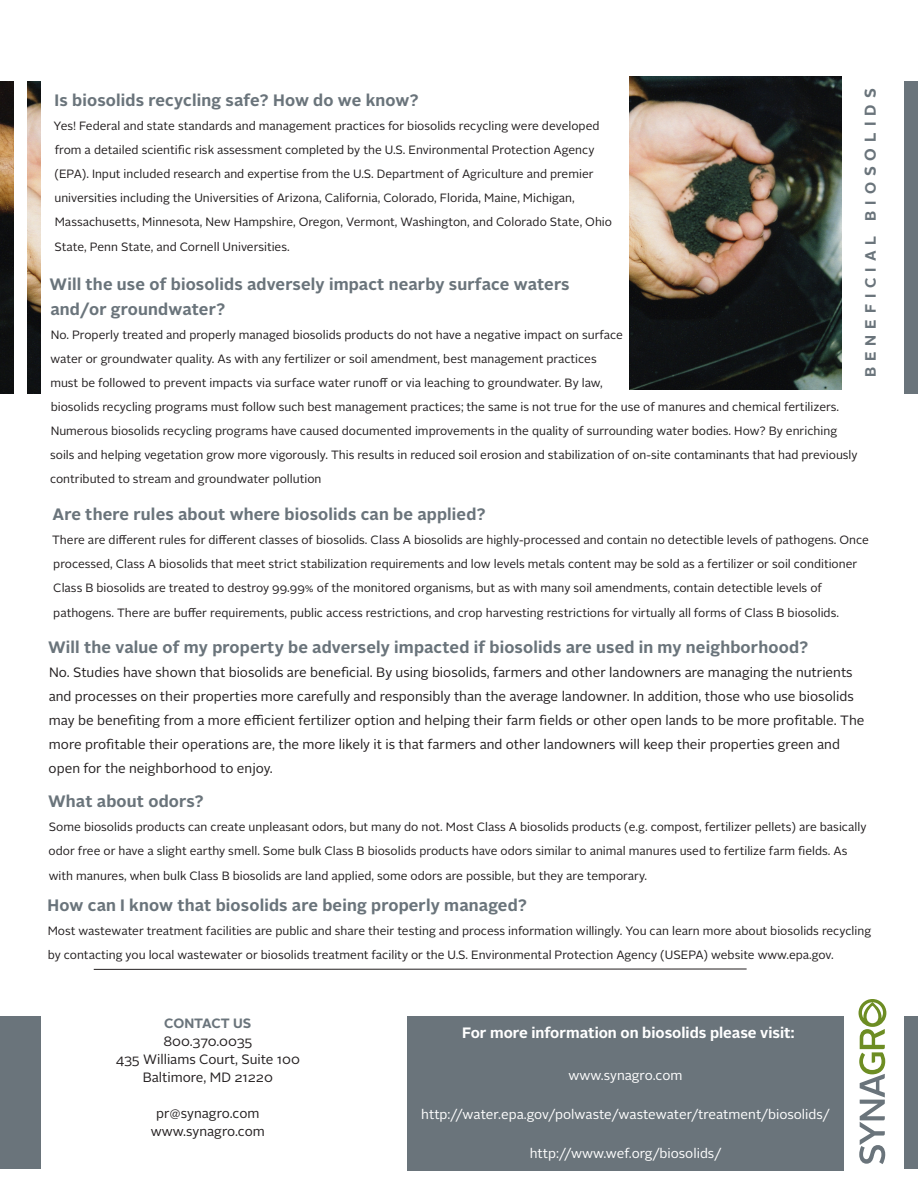
<style>
.page{position:relative;width:918px;height:1188px;background:#fff}
.page>*{position:absolute;margin:0;border:0;box-sizing:border-box;transform-origin:0 0}
.t1{font:700 16.5px "Alright Sans";letter-spacing:.01em;color:#6a747b}
.t2{font:700 15px "Alright Sans";color:#fff}
.t3{font:700 15px "Alright Sans";letter-spacing:.39em;color:#6a747b}
.t4{font:13.5px/24px "Alright Sans";color:#231f20}
.t5{font:13.5px "Alright Sans";color:#fff}
.t6{font:700 13.5px "Alright Sans";letter-spacing:-.005em;color:#6a747b}
.t7{font:12px/24px "Alright Sans";color:#231f20}
.s1{font-size:15.6px}
</style>
<div class="page">
<img style="left:0;top:81px;width:14px;height:313px">
<img style="left:27px;top:81px;width:13px;height:313px">
<img style="left:630px;top:76px;width:211px;height:313px">
<div style="left:904px;top:81px;width:14px;height:313px;background:#6a747b"></div>
<div style="left:904px;top:1016px;width:14px;height:153px;background:#6a747b"></div>
<div style="left:0;top:1016px;width:40px;height:153px;background:#6a747b"></div>
<svg style="left:859px;top:999px;width:27px;height:165px"></svg>
<hr style="left:94px;top:969px;width:653px;height:1px;background:#231f20">
<div style="left:407px;top:1016px;width:436px;height:154px;background:#6a747b"></div>
<p class="t3" style="left:860px;top:377px;width:290px;rotate:-90deg">BENEFICIAL BIO<span class="s1">SOLIDS</span></p>
<p class="t1" style="left:55px;top:89px;width:366px">Is biosolids recycling safe? How do we know?</p>
<p class="t7" style="left:54px;top:114px;width:560px">Yes! Federal and state standards and management practices for biosolids recycling were developed from a detailed scientific risk assessment completed by the U.S. Environmental Protection Agency (EPA). Input included research and expertise from the U.S. Department of Agriculture and premier universities including the Universities of Arizona, California, Colorado, Florida, Maine, Michigan, Massachusetts, Minnesota, New Hampshire, Oregon, Vermont, Washington, and Colorado State, Ohio</p>
<p class="t7" style="left:55px;top:236px;width:237px">State, Penn State, and Cornell Universities.</p>
<p class="t1" style="left:50px;top:272px;width:522px">Will the use of biosolids adversely impact nearby surface waters</p>
<p class="t1" style="left:50px;top:298px;width:177px">and/or groundwater?</p>
<p class="t7" style="left:51px;top:323px;width:574px">No. Properly treated and properly managed biosolids products do not have a negative impact on surface</p>
<p class="t7" style="left:50px;top:347px;width:548px">water or groundwater quality. As with any fertilizer or soil amendment, best management practices</p>
<p class="t7" style="left:50px;top:371px;width:554px">must be followed to prevent impacts via surface water runoff or via leaching to groundwater. By law,</p>
<p class="t7" style="left:51px;top:395px;width:790px">biosolids recycling programs must follow such best management practices; the same is not true for the use of manures and chemical fertilizers.</p>
<p class="t7" style="left:50px;top:419px;width:809px">Numerous biosolids recycling programs have caused documented improvements in the quality of surrounding water bodies. How? By enriching soils and helping vegetation grow more vigorously. This results in reduced soil erosion and stabilization of on-site contaminants that had previously contributed to stream and groundwater pollution</p>
<p class="t1" style="left:52px;top:502px;width:435px">Are there rules about where biosolids can be applied?</p>
<p class="t7" style="left:52px;top:528px;width:818px">There are different rules for different classes of biosolids. Class A biosolids are highly-processed and contain no detectible levels of pathogens. Once processed, Class A biosolids that meet strict stabilization requirements and low levels metals content may be sold as a fertilizer or soil conditioner<br>Class B biosolids are treated to destroy 99.99% of the monitored organisms, but as with many soil amendments, contain detectible levels of</p>
<p class="t7" style="left:53px;top:601px;width:787px">pathogens. There are buffer requirements, public access restrictions, and crop harvesting restrictions for virtually all forms of Class B biosolids.</p>
<p class="t1" style="left:48px;top:636px;width:762px">Will the value of my property be adversely impacted if biosolids are used in my neighborhood?</p>
<p class="t4" style="left:49px;top:661px;width:817px">No. Studies have shown that biosolids are beneficial. By using biosolids, farmers and other landowners are managing the nutrients and processes on their properties more carefully and responsibly than the average landowner. In addition, those who use biosolids may be benefiting from a more efficient fertilizer option and helping their farm fields or other open lands to be more profitable. The more profitable their operations are, the more likely it is that farmers and other landowners will keep their properties green and open for the neighborhood to enjoy.</p>
<p class="t1" style="left:48px;top:789px;width:157px">What about odors?</p>
<p class="t7" style="left:49px;top:815px;width:819px">Some biosolids products can create unpleasant odors, but many do not. Most Class A biosolids products (e.g. compost, fertilizer pellets) are basically odor free or have a slight earthy smell. Some bulk Class B biosolids products have odors similar to animal manures used to fertilize farm fields. As</p>
<p class="t7" style="left:49px;top:864px;width:600px">with manures, when bulk Class B biosolids are land applied, some odors are possible, but they are temporary.</p>
<p class="t1" style="left:48px;top:894px;width:481px">How can I know that biosolids are being properly managed?</p>
<p class="t7" style="left:48px;top:919px;width:825px">Most wastewater treatment facilities are public and share their testing and process information willingly. You can learn more about biosolids recycling by contacting you local wastewater or biosolids treatment facility or the U.S. Environmental Protection Agency (USEPA) website www.epa.gov.</p>
<p class="t6" style="left:164px;top:1013px;width:89px">CONTACT US</p>
<p class="t4" style="left:163px;top:1029px;width:91px">800.370.0035</p>
<p class="t4" style="left:116px;top:1047px;width:186px">435 Williams Court, Suite 100</p>
<p class="t4" style="left:143px;top:1065px;width:132px">Baltimore, MD 21220</p>
<p class="t4" style="left:156px;top:1101px;width:105px">pr@synagro.com</p>
<p class="t4" style="left:151px;top:1119px;width:116px">www.synagro.com</p>
<p class="t2" style="left:462px;top:1022px;width:334px">For more information on biosolids please visit:</p>
<p class="t5" style="left:568px;top:1066px;width:116px">www.synagro.com</p>
<p class="t5" style="left:421px;top:1105px;width:410px">http://water.epa.gov/polwaste/wastewater/treatment/biosolids/</p>
<p class="t5" style="left:530px;top:1144px;width:193px">http://www.wef.org/biosolids/</p>
</div>
